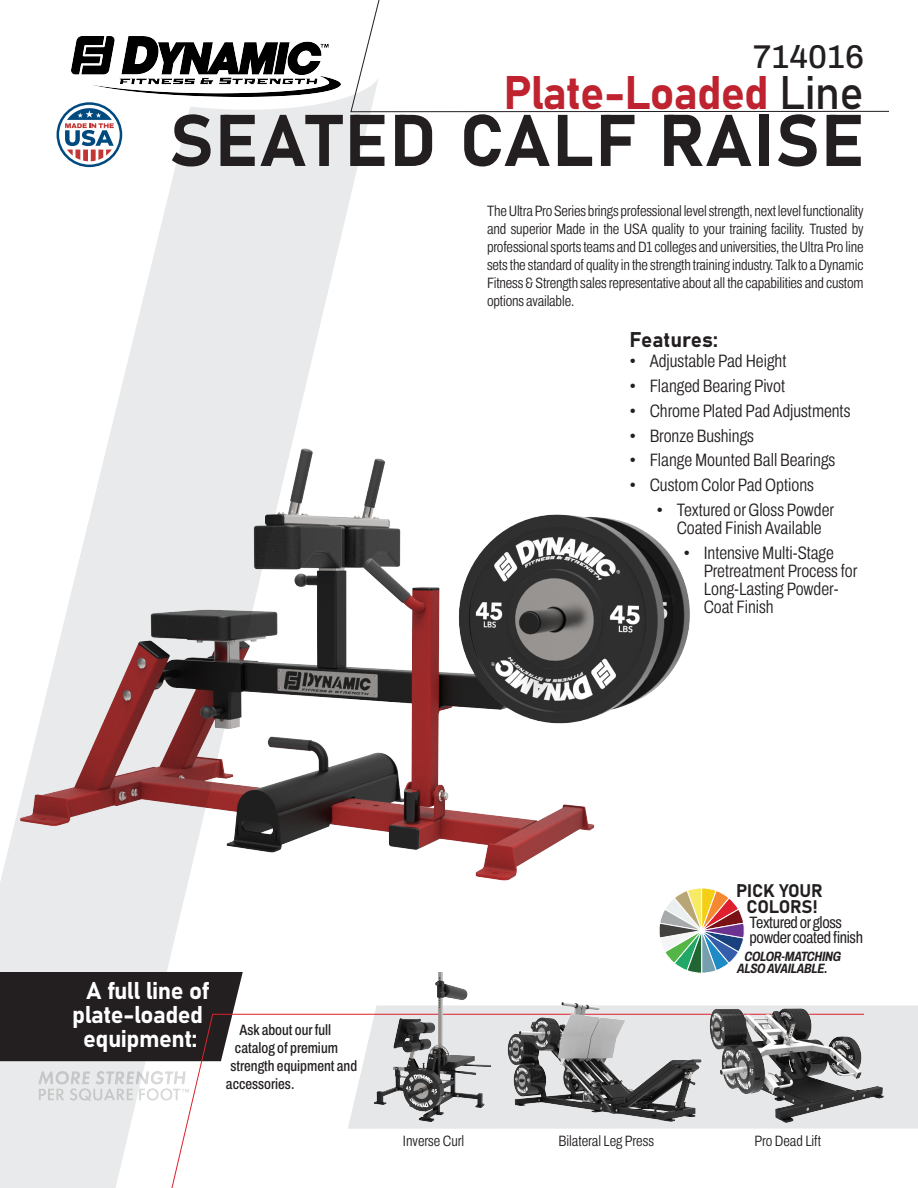
<style>
.page{position:relative;width:918px;height:1188px;background:#fff}
.page>*{position:absolute;margin:0;border:0;box-sizing:border-box;transform-origin:0 0}
.t1{font:72px "Bahnschrift";letter-spacing:.025em;color:#231f20}
.t2{font:46.5px "Bahnschrift";letter-spacing:-.02em;color:#be232f}
.t3{font:500 33px "Archivo";color:#231f20}
.t4{font:24px/24px "Bahnschrift";letter-spacing:-.02em;color:#fff;text-align:center}
.t5{font:21px "Bahnschrift";color:#231f20}
.t6{font:300 18px/18px "Archivo Condensed";color:#231f20;text-align:center}
.t7{font:18px/16.5px "Bahnschrift";letter-spacing:-.01em;color:#231f20;text-align:center}
.t8{font:16.5px/15px "Archivo Condensed";letter-spacing:-.02em;color:#231f20}
.t9{font:300 15px/18px "Archivo Condensed";letter-spacing:-.01em;color:#231f20;text-align:justify}
.t10{font:500 15px "Archivo Condensed";color:#231f20}
.t11{font:italic 700 13.5px/12px "Archivo Condensed";letter-spacing:-.02em;color:#231f20}
.s1{color:#231f20}
</style>
<div class="page">
<svg style="left:0;top:161px;width:359px;height:1027px;fill:#e9eaeb"></svg>
<div style="left:348px;top:1005px;width:570px;height:124px;background:#e6e7e9"></div>
<div style="left:0;top:972px;width:243px;height:89px;background:#231f20"></div>
<svg style="left:376px;top:0;width:513px;height:112px"></svg>
<svg style="left:161px;top:1014px;width:328px;height:174px"></svg>
<img style="left:38px;top:1072px;width:151px;height:28px">
<svg style="left:56px;top:7px;width:331px;height:154px"></svg>
<svg style="left:665px;top:891px;width:79px;height:83px"></svg>
<img style="left:10px;top:356px;width:709px;height:594px">
<img style="left:357px;top:972px;width:132px;height:156px">
<img style="left:489px;top:1002px;width:190px;height:127px">
<img style="left:679px;top:1005px;width:226px;height:124px">
<h3 class="t3" style="left:753px;top:32px;width:113px">714016</h3>
<h2 class="t2" style="left:503px;top:57px;width:362px">Plate-Loaded <span class="s1">Line</span></h2>
<h1 class="t1" style="left:169px;top:86px;width:696px">SEATED CALF RAISE</h1>
<p class="t9" style="left:487px;top:202px;width:378px">The Ultra Pro Series brings professional level strength, next level functionality and superior Made in the USA quality to your training facility. Trusted by professional sports teams and D1 colleges and universities, the Ultra Pro line sets the standard of quality in the strength training industry. Talk to a Dynamic Fitness &amp; Strength sales representative about all the capabilities and custom options available.</p>
<h3 class="t5" style="left:629px;top:323px;width:90px">Features:</h3>
<p class="t6" style="left:629px;top:352px;width:158px">• Adjustable Pad Height</p>
<p class="t6" style="left:629px;top:377px;width:157px">• Flanged Bearing Pivot</p>
<p class="t6" style="left:629px;top:402px;width:223px">• Chrome Plated Pad Adjustments</p>
<p class="t6" style="left:629px;top:426px;width:126px">• Bronze Bushings</p>
<p class="t6" style="left:629px;top:451px;width:207px">• Flange Mounted Ball Bearings</p>
<p class="t6" style="left:629px;top:476px;width:186px">• Custom Color Pad Options</p>
<p class="t6" style="left:656px;top:501px;width:179px">• Textured or Gloss Powder<br>Coated Finish Available</p>
<p class="t6" style="left:704px;top:543px;width:155px;text-align:left;text-indent:-20px">• Intensive Multi-Stage<br>Pretreatment Process for<br>Long-Lasting Powder-<br>Coat Finish</p>
<h3 class="t4" style="left:72px;top:977px;width:139px">A full line of plate-loaded equipment:</h3>
<p class="t10" style="left:239px;top:1019px;width:93px">Ask about our full</p>
<p class="t10" style="left:235px;top:1037px;width:105px">catalog of premium</p>
<p class="t10" style="left:230px;top:1055px;width:128px">strength equipment and</p>
<p class="t10" style="left:226px;top:1073px;width:70px">accessories.</p>
<p class="t7" style="left:736px;top:881px;width:88px">PICK YOUR<br>COLORS!</p>
<p class="t8" style="left:750px;top:915px;width:115px">Textured or gloss powder coated finish</p>
<p class="t11" style="left:737px;top:950px;width:106px;text-indent:7px">COLOR-MATCHING<br>ALSO AVAILABLE.</p>
<p class="t9" style="left:403px;top:1132px;width:63px">Inverse Curl</p>
<p class="t9" style="left:558px;top:1132px;width:97px">Bilateral Leg Press</p>
<p class="t9" style="left:754px;top:1132px;width:68px">Pro Dead Lift</p>
</div>
